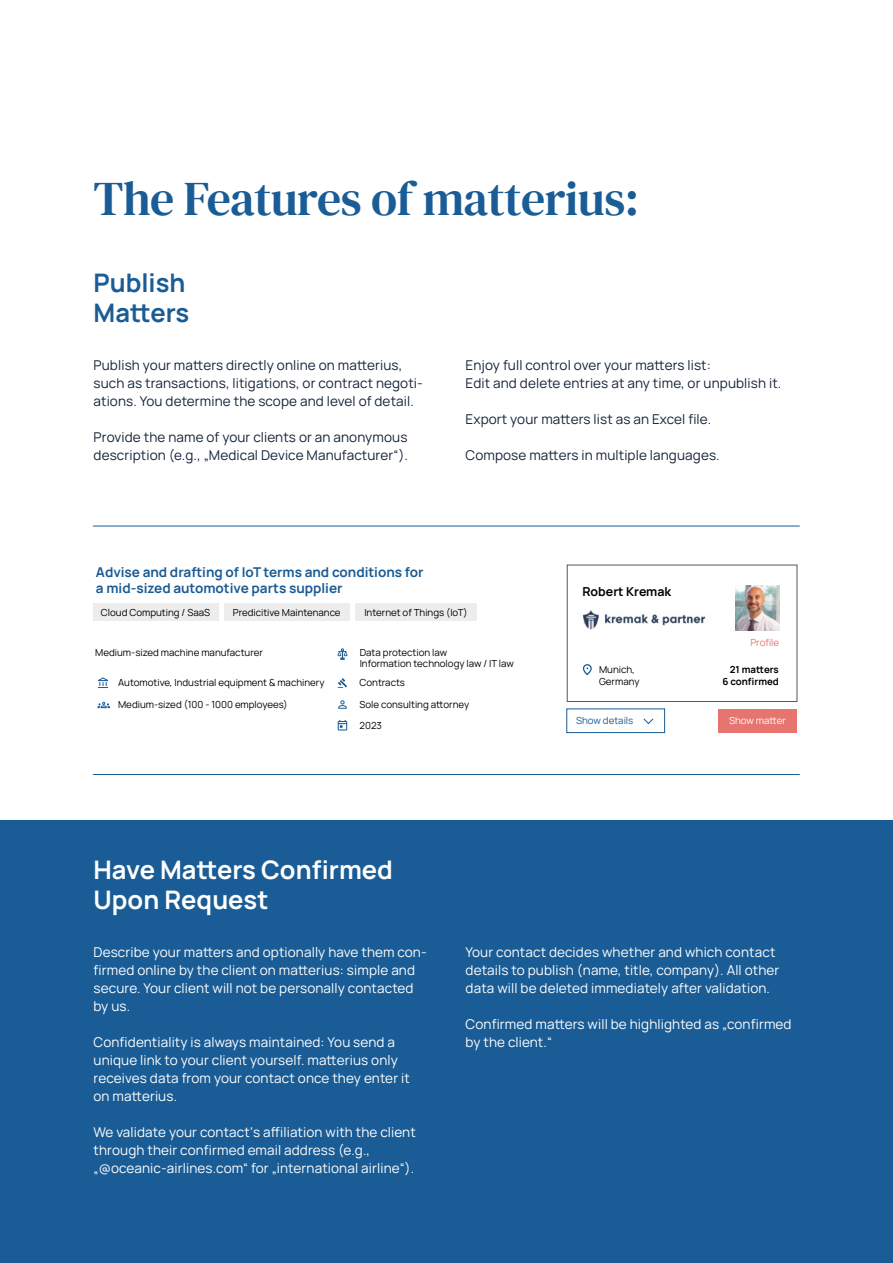
<style>
.page{position:relative;width:893px;height:1263px;background:#fff}
.page>*{position:absolute;margin:0;border:0;box-sizing:border-box;transform-origin:0 0}
.t1{font:48px "DM Serif Text";letter-spacing:-.01em;color:#1a5c95}
.t2{font:700 25.5px/30px "Manrope";color:#fff}
.t3{font:700 25.5px/30px "Manrope";color:#1a5c95}
.t4{font:13.5px/18px "Manrope";letter-spacing:.01em;color:#fff}
.t5{font:13.5px/18px "Manrope";letter-spacing:.01em;color:#142339}
.t6{font:700 13.5px/16.2px "Manrope";color:#195b94}
.t7{font:700 12.45px "Manrope";color:#000}
.t8{font:9.75px/11.7px "Manrope";color:#000}
.t9{font:700 9.75px/11.7px "Manrope";color:#000;text-align:right}
.t10{font:9.75px "Manrope";color:#195b94}
.t11{font:9.75px "Manrope";color:#fff}
.t12{font:9.75px "Manrope";color:#e6746f}
</style>
<div class="page">
<div style="left:0;top:821px;width:893px;height:442px;background:#1a5c95"></div>
<div style="left:718px;top:709px;width:79px;height:23px;background:#e6746f"></div>
<div style="left:93px;top:603px;width:126px;height:18px;background:#ededed"></div>
<div style="left:224px;top:603px;width:125px;height:18px;background:#ededed"></div>
<div style="left:356px;top:603px;width:121px;height:18px;background:#ededed"></div>
<div style="left:567px;top:565px;width:230px;height:137px;border:1px solid #575756"></div>
<div style="left:566px;top:709px;width:99px;height:24px;border:1px solid #195b94"></div>
<svg style="left:98px;top:677px;width:10px;height:11px"></svg>
<svg style="left:338px;top:678px;width:9px;height:10px"></svg>
<svg style="left:97px;top:702px;width:13px;height:6px"></svg>
<svg style="left:337px;top:648px;width:11px;height:12px"></svg>
<svg style="left:338px;top:700px;width:9px;height:9px"></svg>
<svg style="left:338px;top:720px;width:9px;height:10px"></svg>
<div style="left:583px;top:664px;width:9px;height:11px;border:1px solid #1b5d98;border-radius:4px"></div>
<img style="left:735px;top:585px;width:45px;height:45px">
<svg style="left:643px;top:718px;width:11px;height:6px"></svg>
<img style="left:583px;top:610px;width:123px;height:20px">
<hr style="left:93px;top:526px;width:706px;height:1px;background:#195b94">
<hr style="left:93px;top:774px;width:706px;height:1px;background:#195b94">
<h1 class="t1" style="left:94px;top:171px;width:547px">The Features of matterius:</h1>
<h2 class="t3" style="left:94px;top:267px;width:97px">Publish<br>Matters</h2>
<p class="t5" style="left:94px;top:356px;width:331px">Publish your matters directly online on matterius, such as transactions, litigations, or contract negoti&shy;ations. You determine the scope and level of detail.</p>
<p class="t5" style="left:94px;top:428px;width:316px">Provide the name of your clients or an anonymous description (e.g., „Medical Device Manufacturer“).</p>
<p class="t5" style="left:466px;top:356px;width:317px">Enjoy full control over your matters list:<br>Edit and delete entries at any time, or unpublish it.</p>
<p class="t5" style="left:466px;top:410px;width:247px">Export your matters list as an Excel file.</p>
<p class="t5" style="left:466px;top:446px;width:256px">Compose matters in multiple languages.</p>
<p class="t6" style="left:96px;top:563px;width:329px">Advise and drafting of IoT terms and conditions for a mid-sized automotive parts supplier</p>
<p class="t8" style="left:101px;top:606px;width:111px">Cloud Computing / SaaS</p>
<p class="t8" style="left:95px;top:646px;width:169px">Medium-sized machine manufacturer</p>
<p class="t8" style="left:360px;top:646px;width:156px">Data protection law<br>Information technology law / IT law</p>
<p class="t8" style="left:233px;top:606px;width:109px">Predicitive Maintenance</p>
<p class="t8" style="left:364px;top:606px;width:105px">Internet of Things (IoT)</p>
<p class="t8" style="left:118px;top:677px;width:208px">Automotive, Industrial equipment &amp; machinery</p>
<p class="t8" style="left:360px;top:677px;width:47px">Contracts</p>
<p class="t8" style="left:360px;top:698px;width:111px">Sole consulting attorney</p>
<p class="t8" style="left:118px;top:698px;width:171px">Medium-sized (100 - 1000 employees)</p>
<p class="t8" style="left:360px;top:719px;width:24px">2023</p>
<p class="t7" style="left:582px;top:583px;width:90px">Robert Kremak</p>
<p class="t8" style="left:599px;top:663px;width:42px">Munich,<br>Germany</p>
<p class="t10" style="left:576px;top:714px;width:59px">Show details</p>
<p class="t12" style="left:750px;top:635px;width:30px">Profile</p>
<p class="t9" style="left:722px;top:663px;width:58px">21 matters<br>6 confirmed</p>
<p class="t11" style="left:729px;top:714px;width:58px">Show matter</p>
<h2 class="t2" style="left:94px;top:853px;width:301px">Have Matters Confirmed<br>Upon Request</h2>
<p class="t4" style="left:94px;top:942px;width:335px">Describe your matters and optionally have them con&shy;firmed online by the client on matterius: simple and secure. Your client will not be personally contacted by us.</p>
<p class="t4" style="left:94px;top:1032px;width:318px">Confidentiality is always maintained: You send a unique link to your client yourself. matterius only receives data from your contact once they enter it on matterius.</p>
<p class="t4" style="left:94px;top:1122px;width:324px">We validate your contact‘s affiliation with the client through their confirmed email address (e.g., „@oceanic-airlines.com“ for „international airline“).</p>
<p class="t4" style="left:466px;top:942px;width:315px">Your contact decides whether and which contact details to publish (name, title, company). All other data will be deleted immediately after validation.</p>
<p class="t4" style="left:466px;top:1014px;width:327px">Confirmed matters will be highlighted as „confirmed by the client.“</p>
</div>
